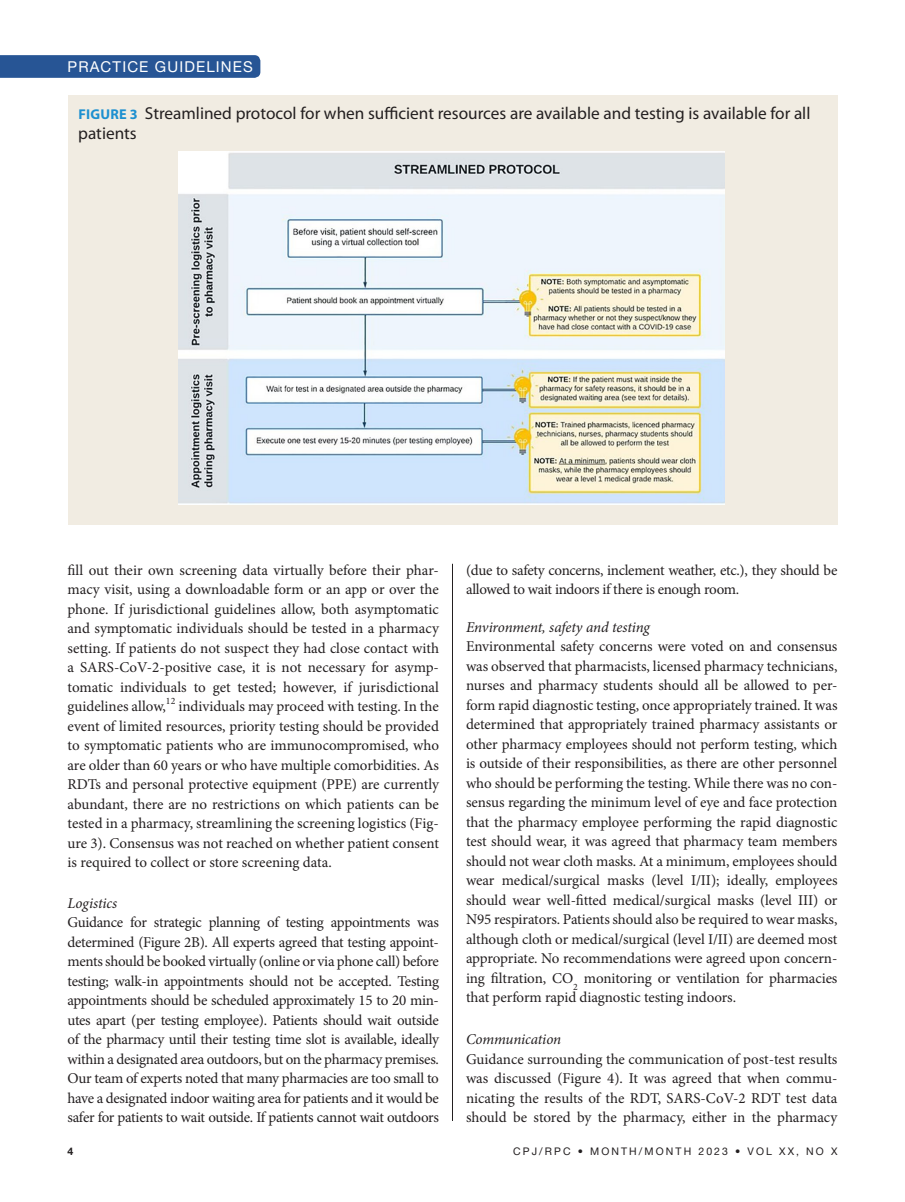
<style>
.page{position:relative;width:905px;height:1202px;background:#fff}
.page>*{position:absolute;margin:0;border:0;box-sizing:border-box;transform-origin:0 0}
.t1{font:17.25px/19.5px "Myriad Pro";color:#231f20}
.t2{font:15px/19.5px "Minion Pro";letter-spacing:-.01em;color:#231f20;text-align:justify}
.t3{font:italic 15px "Minion Pro";letter-spacing:-.01em;color:#231f20}
.t4{font:15px "Helvetica Neue LT Std";letter-spacing:.075em;color:#fff}
.t5{font:10.5px "Helvetica Neue LT Std";letter-spacing:.2em;color:#231f20}
.t6{font:700 10.5px "Helvetica Neue LT Std";color:#231f20}
.t7{font:9.75px "Minion Pro";color:#231f20}
.s1{font-weight:700;font-size:14.25px;color:#1d90d0}
</style>
<div class="page">
<svg style="left:0;top:55px;width:260px;height:23px;background:#2a5796"></svg>
<hr style="left:452px;top:564px;width:1px;height:556px;background:#231f20">
<div style="left:68px;top:94px;width:769px;height:430px;background:#f1ece2"></div>
<img style="left:178px;top:152px;width:546px;height:352px">
<p class="t4" style="left:68px;top:58px;width:187px">PRACTICE GUIDELINES</p>
<p class="t1" style="left:78px;top:104px;width:733px"><span class="s1">FIGURE 3</span> Streamlined protocol for when sufficient resources are available and testing is available for all patients</p>
<p class="t2" style="left:68px;top:560px;width:373px">fill out their own screening data virtually before their phar&shy;macy visit, using a downloadable form or an app or over the phone. If jurisdictional guidelines allow, both asymptomatic and symptomatic individuals should be tested in a pharmacy setting. If patients do not suspect they had close contact with a SARS-CoV-2-positive case, it is not necessary for asymp&shy;tomatic individuals to get tested; however, if jurisdictional guidelines allow,</p>
<p class="t7" style="left:166px;top:695px;width:11px">12</p>
<p class="t2" style="left:68px;top:696px;width:373px;text-indent:111px">individuals may proceed with testing. In the event of limited resources, priority testing should be provided to symptomatic patients who are immunocompromised, who are older than 60 years or who have multiple comorbidities. As RDTs and personal protective equipment (PPE) are currently abundant, there are no restrictions on which patients can be tested in a pharmacy, streamlining the screening logistics (Fig&shy;ure 3). Consensus was not reached on whether patient consent is required to collect or store screening data.</p>
<p class="t3" style="left:68px;top:892px;width:51px">Logistics</p>
<p class="t2" style="left:68px;top:912px;width:373px">Guidance for strategic planning of testing appointments was determined (Figure 2B). All experts agreed that testing appoint&shy;ments should be booked virtually (online or via phone call) before testing; walk-in appointments should not be accepted. Testing appointments should be scheduled approximately 15 to 20 min&shy;utes apart (per testing employee). Patients should wait outside of the pharmacy until their testing time slot is available, ideally within a designated area outdoors, but on the pharmacy premises.<br>Our team of experts noted that many pharmacies are too small to have a designated indoor waiting area for patients and it would be safer for patients to wait outside. If patients cannot wait outdoors</p>
<p class="t2" style="left:466px;top:560px;width:373px">(due to safety concerns, inclement weather, etc.), they should be allowed to wait indoors if there is enough room.</p>
<p class="t3" style="left:466px;top:616px;width:185px">Environment, safety and testing</p>
<p class="t2" style="left:466px;top:636px;width:373px">Environmental safety concerns were voted on and consensus was observed that pharmacists, licensed pharmacy technicians, nurses and pharmacy students should all be allowed to per&shy;form rapid diagnostic testing, once appropriately trained. It was determined that appropriately trained pharmacy assistants or other pharmacy employees should not perform testing, which is outside of their responsibilities, as there are other personnel who should be performing the testing. While there was no con&shy;sensus regarding the minimum level of eye and face protection that the pharmacy employee performing the rapid diagnostic test should wear, it was agreed that pharmacy team members should not wear cloth masks. At a minimum, employees should wear medical/surgical masks (level I/II); ideally, employees should wear well-fitted medical/surgical masks (level III) or N95 respirators. Patients should also be required to wear masks, although cloth or medical/surgical (level I/II) are deemed most appropriate. No recommendations were agreed upon concern&shy;ing filtration, CO</p>
<p class="t7" style="left:573px;top:980px;width:6px">2</p>
<p class="t2" style="left:466px;top:968px;width:373px;text-indent:118px">monitoring or ventilation for pharmacies that perform rapid diagnostic testing indoors.</p>
<p class="t3" style="left:466px;top:1029px;width:97px">Communication</p>
<p class="t2" style="left:466px;top:1049px;width:373px">Guidance surrounding the communication of post-test results was discussed (Figure 4). It was agreed that when commu&shy;nicating the results of the RDT, SARS-CoV-2 RDT test data should be stored by the pharmacy, either in the pharmacy</p>
<p class="t6" style="left:68px;top:1145px;width:7px">4</p>
<p class="t5" style="left:513px;top:1145px;width:326px">CPJ/RPC • MONTH/MONTH 2023 • VOL XX, NO X</p>
</div>
